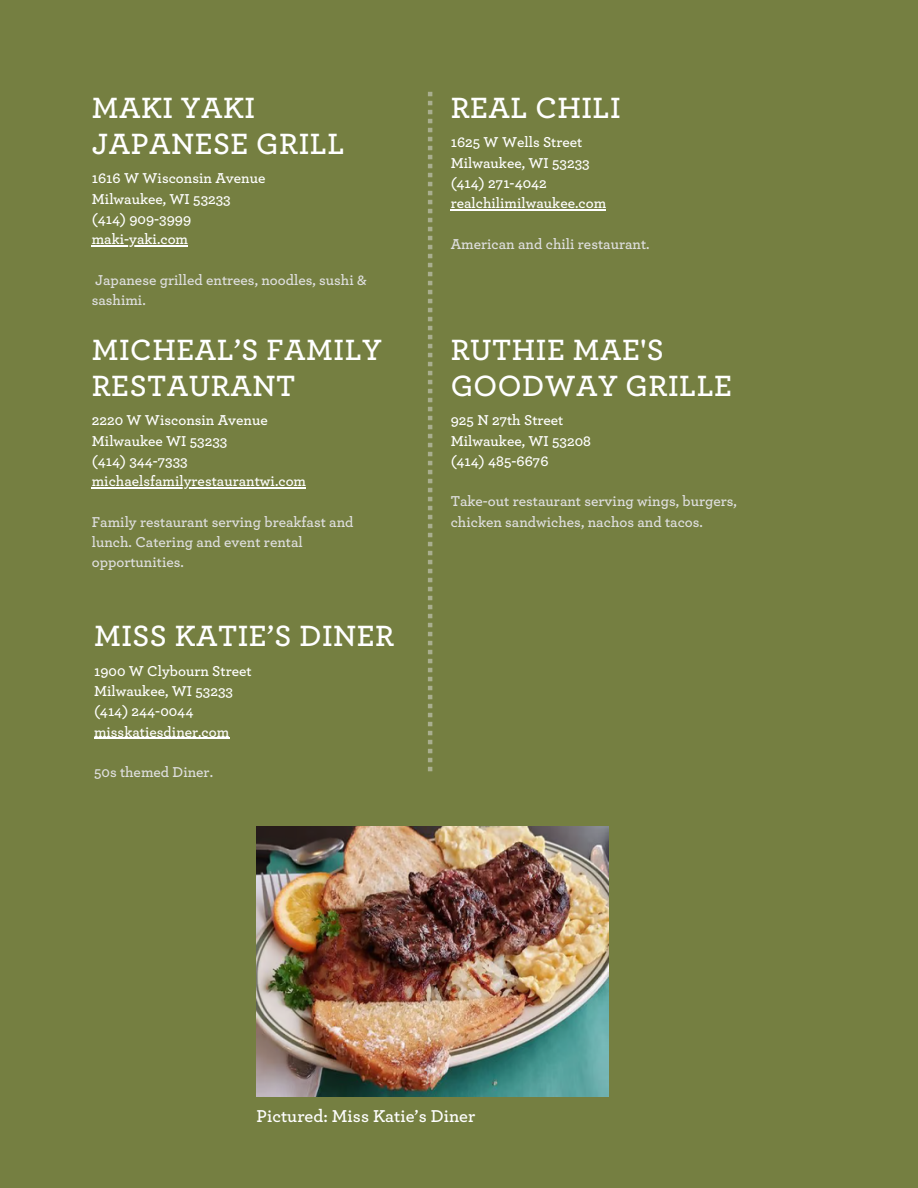
<style>
.page{position:relative;width:918px;height:1188px;background:#757f41}
.page>*{position:absolute;margin:0;border:0;box-sizing:border-box;transform-origin:0 0}
.t1{font:600 30.75px/36px "Archer";letter-spacing:.015em;color:#fff}
.t2{font:600 18px "Archer";color:#fff}
.t3{font:600 15px "Archer";color:#fff}
.t4{font:600 15px/20.2px "Archer";color:#dfdfdf}
</style>
<div class="page">
<img style="left:257px;top:826px;width:352px;height:270px">
<hr style="left:94px;top:738px;width:135px;height:1px;background:#fff">
<hr style="left:451px;top:209px;width:155px;height:1px;background:#fff">
<hr style="left:92px;top:487px;width:214px;height:1px;background:#fff">
<hr style="left:92px;top:245px;width:96px;height:1px;background:#fff">
<svg style="left:428px;top:92px;width:4px;height:679px"></svg>
<h1 class="t1" style="left:92px;top:90px;width:254px">MAKI YAKI<br>JAPANESE GRILL</h1>
<p class="t3" style="left:92px;top:171px;width:175px">1616 W Wisconsin Avenue</p>
<p class="t3" style="left:92px;top:192px;width:140px">Milwaukee, WI 53233</p>
<p class="t3" style="left:92px;top:212px;width:101px">(414) 909-3999</p>
<p class="t3" style="left:92px;top:232px;width:98px">maki-yaki.com</p>
<p class="t4" style="left:92px;top:270px;width:276px">Japanese grilled entrees, noodles, sushi &amp; sashimi.</p>
<h1 class="t1" style="left:92px;top:332px;width:292px">MICHEAL’S FAMILY<br>RESTAURANT</h1>
<p class="t3" style="left:92px;top:413px;width:178px">2220 W Wisconsin Avenue</p>
<p class="t3" style="left:92px;top:434px;width:137px">Milwaukee WI 53233</p>
<p class="t3" style="left:92px;top:454px;width:97px">(414) 344-7333</p>
<p class="t3" style="left:92px;top:474px;width:216px">michaelsfamilyrestaurantwi.com</p>
<p class="t4" style="left:92px;top:512px;width:263px">Family restaurant serving breakfast and lunch. Catering and event rental opportunities.</p>
<p class="t1" style="left:94px;top:619px;width:302px">MISS KATIE’S DINER</p>
<p class="t3" style="left:94px;top:664px;width:159px">1900 W Clybourn Street</p>
<p class="t3" style="left:94px;top:684px;width:140px">Milwaukee, WI 53233</p>
<p class="t3" style="left:94px;top:704px;width:101px">(414) 244-0044</p>
<p class="t3" style="left:94px;top:725px;width:137px">misskatiesdiner.com</p>
<h1 class="t4" style="left:94px;top:763px;width:121px">50s themed Diner.</h1>
<p class="t1" style="left:451px;top:90px;width:172px">REAL CHILI</p>
<p class="t3" style="left:451px;top:135px;width:133px">1625 W Wells Street</p>
<p class="t3" style="left:451px;top:156px;width:140px">Milwaukee, WI 53233</p>
<p class="t3" style="left:451px;top:176px;width:98px">(414) 271-4042</p>
<p class="t3" style="left:451px;top:196px;width:157px">realchilimilwaukee.com</p>
<h1 class="t4" style="left:451px;top:234px;width:201px">American and chili restaurant.</h1>
<p class="t1" style="left:451px;top:332px;width:283px">RUTHIE MAE'S<br>GOODWAY GRILLE</p>
<p class="t3" style="left:451px;top:413px;width:114px">925 N 27th Street</p>
<p class="t3" style="left:451px;top:434px;width:142px">Milwaukee, WI 53208</p>
<p class="t3" style="left:451px;top:454px;width:99px">(414) 485-6676</p>
<p class="t4" style="left:451px;top:492px;width:288px">Take-out restaurant serving wings, burgers, chicken sandwiches, nachos and tacos.</p>
<h2 class="t2" style="left:257px;top:1108px;width:220px">Pictured: Miss Katie’s Diner</h2>
</div>
